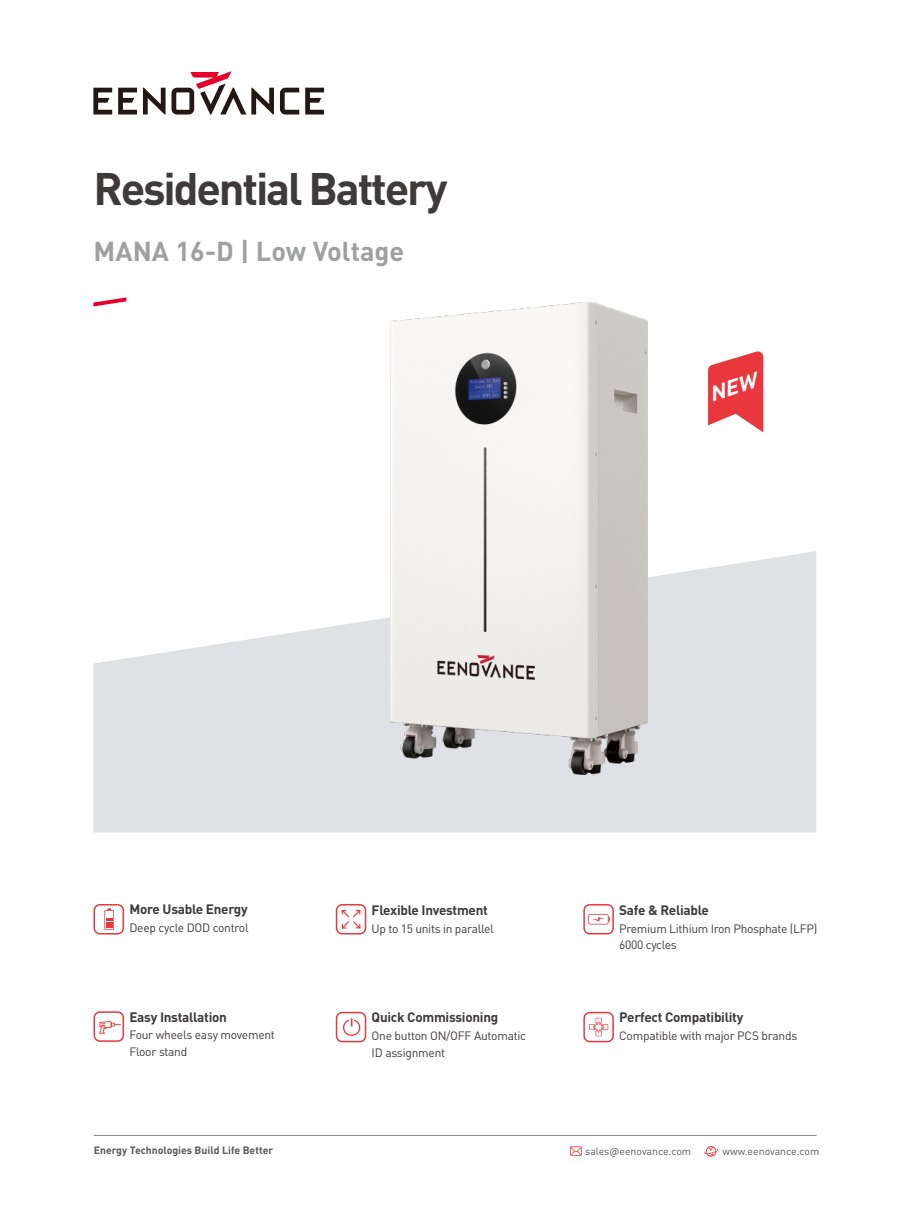
<style>
.page{position:relative;width:910px;height:1229px;background:#fff}
.page>*{position:absolute;margin:0;border:0;box-sizing:border-box;transform-origin:0 0}
.t1{font:700 45px "DIN Pro";letter-spacing:-.05em;color:#3e3a39}
.t2{font:700 27px "DIN Pro";color:#9fa0a0}
.t3{font:700 13.5px "DIN Pro";letter-spacing:-.02em;color:#3e3a39}
.t4{font:12px/16.5px "DIN Pro";letter-spacing:-.02em;color:#3e3a39}
.t5{font:10.5px "DIN Pro";color:#595757}
.t6{font:700 10.5px "DIN Pro";color:#595757}
</style>
<div class="page">
<svg style="left:93px;top:551px;width:723px;height:281px;fill:#dfe1e5"></svg>
<svg style="left:93px;top:297px;width:33px;height:9px"></svg>
<svg style="left:336px;top:904px;width:30px;height:30px"></svg>
<svg style="left:280px;top:88px;width:19px;height:27px"></svg>
<svg style="left:93px;top:88px;width:19px;height:27px"></svg>
<svg style="left:118px;top:88px;width:19px;height:27px"></svg>
<svg style="left:305px;top:88px;width:19px;height:27px"></svg>
<svg style="left:143px;top:88px;width:23px;height:27px"></svg>
<svg style="left:172px;top:71px;width:102px;height:44px"></svg>
<svg style="left:583px;top:1012px;width:31px;height:30px"></svg>
<svg style="left:583px;top:904px;width:31px;height:30px"></svg>
<svg style="left:336px;top:1012px;width:30px;height:30px"></svg>
<svg style="left:94px;top:1011px;width:30px;height:31px"></svg>
<svg style="left:94px;top:904px;width:30px;height:30px"></svg>
<img style="left:390px;top:302px;width:258px;height:472px">
<svg style="left:570px;top:1146px;width:12px;height:10px"></svg>
<svg style="left:704px;top:1146px;width:14px;height:11px"></svg>
<hr style="left:94px;top:1135px;width:723px;height:1px;background:#898989">
<svg style="left:708px;top:351px;width:55px;height:81px"></svg>
<h1 class="t1" style="left:94px;top:158px;width:356px">Residential Battery</h1>
<h2 class="t2" style="left:94px;top:233px;width:312px">MANA 16-D | Low Voltage</h2>
<p class="t3" style="left:129px;top:900px;width:120px">More Usable Energy</p>
<p class="t4" style="left:129px;top:919px;width:121px">Deep cycle DOD control</p>
<p class="t3" style="left:129px;top:1008px;width:99px">Easy Installation</p>
<p class="t4" style="left:129px;top:1026px;width:147px">Four wheels easy movement<br>Floor stand</p>
<p class="t3" style="left:372px;top:901px;width:118px">Flexible Investment</p>
<p class="t4" style="left:372px;top:920px;width:124px">Up to 15 units in parallel</p>
<p class="t3" style="left:372px;top:1008px;width:128px">Quick Commissioning</p>
<p class="t4" style="left:372px;top:1027px;width:156px">One button ON/OFF Automatic<br>ID assignment</p>
<p class="t3" style="left:619px;top:901px;width:91px">Safe &amp; Reliable</p>
<p class="t4" style="left:619px;top:920px;width:199px">Premium Lithium Iron Phosphate (LFP)<br>6000 cycles</p>
<p class="t3" style="left:619px;top:1008px;width:126px">Perfect Compatibility</p>
<p class="t4" style="left:619px;top:1027px;width:180px">Compatible with major PCS brands</p>
<p class="t6" style="left:94px;top:1143px;width:181px">Energy Technologies Build Life Better</p>
<p class="t5" style="left:585px;top:1144px;width:108px">sales@eenovance.com</p>
<p class="t5" style="left:723px;top:1144px;width:98px">www.eenovance.com</p>
</div>
